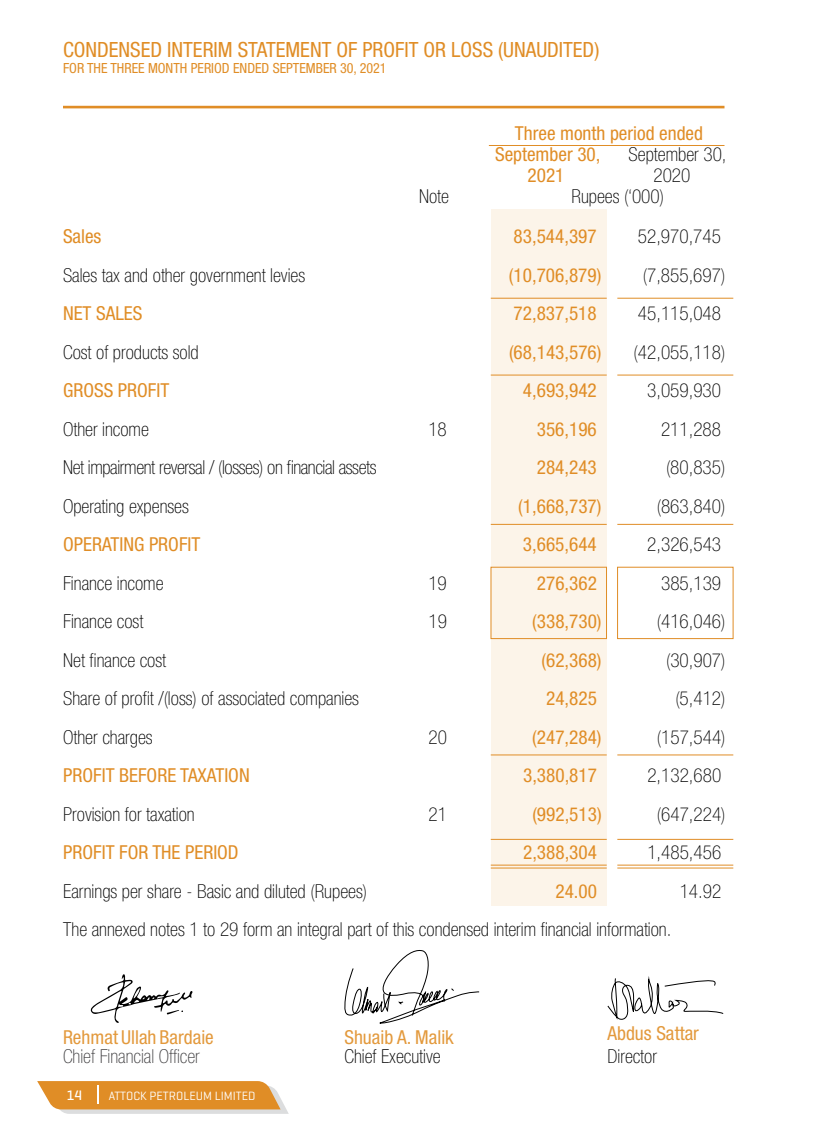
<style>
.page{position:relative;width:819px;height:1134px;background:#fff}
.page>*{position:absolute;margin:0;border:0;box-sizing:border-box;transform-origin:0 0}
.t1{font:condensed 21px "Helvetica Neue LT Std";color:#e08d26}
.t2{font:100 condensed 19.25px "Helvetica Neue LT Std";color:#000}
.t3{font:condensed 19.25px/21px "Helvetica Neue LT Std";color:#e08d26}
.t4{font:100 condensed 19.25px "Helvetica Neue LT Std";letter-spacing:-.02em;color:#000}
.t5{font:condensed 19.25px "Helvetica Neue LT Std";color:#e3993c}
.t6{font:100 condensed 19.25px "Helvetica Neue LT Std";color:#414042}
.t7{font:condensed 14px "Helvetica Neue LT Std";color:#e08d26}
.t8{font:500 14px "Geogrotesque";color:#fff}
.t9{font:12.25px "Geogrotesque";color:#fff}
</style>
<div class="page">
<hr style="left:63px;top:106px;width:661px;height:2px;background:#e08d26">
<svg style="left:37px;top:1081px;width:252px;height:33px;background:#e2a253"></svg>
<svg style="left:344px;top:950px;width:136px;height:74px"></svg>
<svg style="left:607px;top:977px;width:117px;height:43px"></svg>
<svg style="left:91px;top:974px;width:101px;height:49px"></svg>
<div style="left:491px;top:210px;width:116px;height:696px;background:#fcf4e9"></div>
<hr style="left:617px;top:839px;width:116px;height:1px;background:#e08d26">
<hr style="left:617px;top:755px;width:116px;height:1px;background:#e08d26">
<hr style="left:617px;top:524px;width:116px;height:1px;background:#e08d26">
<hr style="left:617px;top:298px;width:116px;height:1px;background:#e08d26">
<hr style="left:489px;top:145px;width:235px;height:1px;background:#e08d26">
<hr style="left:617px;top:375px;width:116px;height:1px;background:#e08d26">
<hr style="left:617px;top:865px;width:116px;height:1px;background:#e08d26">
<hr style="left:617px;top:868px;width:116px;height:1px;background:#e08d26">
<hr style="left:491px;top:865px;width:116px;height:1px;background:#e08d26">
<hr style="left:491px;top:868px;width:116px;height:1px;background:#e08d26">
<hr style="left:491px;top:839px;width:116px;height:1px;background:#e08d26">
<hr style="left:491px;top:755px;width:116px;height:1px;background:#e08d26">
<hr style="left:491px;top:524px;width:116px;height:1px;background:#e08d26">
<hr style="left:491px;top:298px;width:116px;height:1px;background:#e08d26">
<hr style="left:491px;top:375px;width:116px;height:1px;background:#e08d26">
<div style="left:617px;top:567px;width:116px;height:72px;border:1px solid #e08d26"></div>
<div style="left:491px;top:567px;width:116px;height:72px;border:1px solid #e08d26"></div>
<p class="t1" style="left:63px;top:37px;width:538px">CONDENSED INTERIM STATEMENT OF PROFIT OR LOSS (UNAUDITED)</p>
<p class="t7" style="left:63px;top:60px;width:325px">FOR THE THREE MONTH PERIOD ENDED SEPTEMBER 30, 2021</p>
<p class="t3" style="left:495px;top:122px;width:210px;text-indent:20px">Three month period ended<br>September 30,</p>
<p class="t2" style="left:629px;top:143px;width:99px">September 30,</p>
<p class="t3" style="left:528px;top:164px;width:38px">2021</p>
<p class="t2" style="left:654px;top:164px;width:38px">2020</p>
<p class="t2" style="left:419px;top:185px;width:31px">Note</p>
<p class="t2" style="left:571px;top:185px;width:94px">Rupees (‘000)</p>
<p class="t3" style="left:63px;top:226px;width:40px">Sales</p>
<p class="t3" style="left:514px;top:226px;width:85px">83,544,397</p>
<p class="t2" style="left:638px;top:225px;width:85px">52,970,745</p>
<p class="t2" style="left:63px;top:264px;width:244px">Sales tax and other government levies</p>
<p class="t3" style="left:509px;top:264px;width:94px">(10,706,879)</p>
<p class="t2" style="left:643px;top:264px;width:84px">(7,855,697)</p>
<p class="t3" style="left:63px;top:303px;width:81px">NET SALES</p>
<p class="t3" style="left:514px;top:303px;width:85px">72,837,518</p>
<p class="t2" style="left:638px;top:302px;width:85px">45,115,048</p>
<p class="t2" style="left:63px;top:341px;width:137px">Cost of products sold</p>
<p class="t3" style="left:509px;top:341px;width:94px">(68,143,576)</p>
<p class="t2" style="left:634px;top:341px;width:93px">(42,055,118)</p>
<p class="t3" style="left:63px;top:380px;width:108px">GROSS PROFIT</p>
<p class="t3" style="left:523px;top:380px;width:75px">4,693,942</p>
<p class="t2" style="left:647px;top:379px;width:75px">3,059,930</p>
<p class="t2" style="left:63px;top:418px;width:87px">Other income</p>
<p class="t2" style="left:428px;top:418px;width:20px">18</p>
<p class="t3" style="left:537px;top:418px;width:62px">356,196</p>
<p class="t2" style="left:661px;top:418px;width:62px">211,288</p>
<p class="t4" style="left:63px;top:456px;width:315px">Net impairment reversal / (losses) on financial assets</p>
<p class="t3" style="left:537px;top:457px;width:62px">284,243</p>
<p class="t2" style="left:666px;top:456px;width:61px">(80,835)</p>
<p class="t2" style="left:63px;top:495px;width:127px">Operating expenses</p>
<p class="t3" style="left:518px;top:495px;width:85px">(1,668,737)</p>
<p class="t2" style="left:657px;top:495px;width:70px">(863,840)</p>
<p class="t3" style="left:63px;top:534px;width:139px">OPERATING PROFIT</p>
<p class="t3" style="left:523px;top:534px;width:75px">3,665,644</p>
<p class="t2" style="left:647px;top:533px;width:75px">2,326,543</p>
<p class="t2" style="left:63px;top:572px;width:102px">Finance income</p>
<p class="t2" style="left:428px;top:572px;width:20px">19</p>
<p class="t3" style="left:537px;top:572px;width:62px">276,362</p>
<p class="t2" style="left:661px;top:572px;width:62px">385,139</p>
<p class="t2" style="left:63px;top:610px;width:82px">Finance cost</p>
<p class="t2" style="left:428px;top:610px;width:20px">19</p>
<p class="t3" style="left:532px;top:611px;width:71px">(338,730)</p>
<p class="t2" style="left:657px;top:610px;width:70px">(416,046)</p>
<p class="t2" style="left:63px;top:649px;width:104px">Net finance cost</p>
<p class="t3" style="left:541px;top:649px;width:62px">(62,368)</p>
<p class="t2" style="left:666px;top:649px;width:61px">(30,907)</p>
<p class="t2" style="left:63px;top:687px;width:297px">Share of profit /(loss) of associated companies</p>
<p class="t3" style="left:546px;top:688px;width:52px">24,825</p>
<p class="t2" style="left:675px;top:687px;width:52px">(5,412)</p>
<p class="t2" style="left:63px;top:726px;width:91px">Other charges</p>
<p class="t2" style="left:428px;top:726px;width:20px">20</p>
<p class="t3" style="left:532px;top:726px;width:71px">(247,284)</p>
<p class="t2" style="left:657px;top:726px;width:70px">(157,544)</p>
<p class="t3" style="left:63px;top:765px;width:188px">PROFIT BEFORE TAXATION</p>
<p class="t3" style="left:523px;top:765px;width:75px">3,380,817</p>
<p class="t2" style="left:647px;top:764px;width:75px">2,132,680</p>
<p class="t2" style="left:63px;top:803px;width:133px">Provision for taxation</p>
<p class="t2" style="left:429px;top:803px;width:20px">21</p>
<p class="t3" style="left:532px;top:803px;width:71px">(992,513)</p>
<p class="t2" style="left:657px;top:803px;width:70px">(647,224)</p>
<p class="t3" style="left:63px;top:842px;width:177px">PROFIT FOR THE PERIOD</p>
<p class="t3" style="left:523px;top:842px;width:75px">2,388,304</p>
<p class="t2" style="left:647px;top:841px;width:75px">1,485,456</p>
<p class="t2" style="left:63px;top:880px;width:305px">Earnings per share - Basic and diluted (Rupees)</p>
<p class="t3" style="left:555px;top:880px;width:43px">24.00</p>
<p class="t2" style="left:680px;top:880px;width:43px">14.92</p>
<p class="t2" style="left:63px;top:918px;width:610px">The annexed notes 1 to 29 form an integral part of this condensed interim financial information.</p>
<p class="t5" style="left:63px;top:1026px;width:152px">Rehmat Ullah Bardaie</p>
<p class="t6" style="left:63px;top:1046px;width:138px">Chief Financial Officer</p>
<p class="t8" style="left:67px;top:1087px;width:17px">14</p>
<p class="t9" style="left:109px;top:1088px;width:148px">ATTOCK PETROLEUM LIMITED</p>
<p class="t5" style="left:344px;top:1026px;width:111px">Shuaib A. Malik</p>
<p class="t2" style="left:344px;top:1046px;width:98px">Chief Executive</p>
<p class="t5" style="left:608px;top:1022px;width:93px">Abdus Sattar</p>
<p class="t2" style="left:608px;top:1046px;width:51px">Director</p>
</div>
